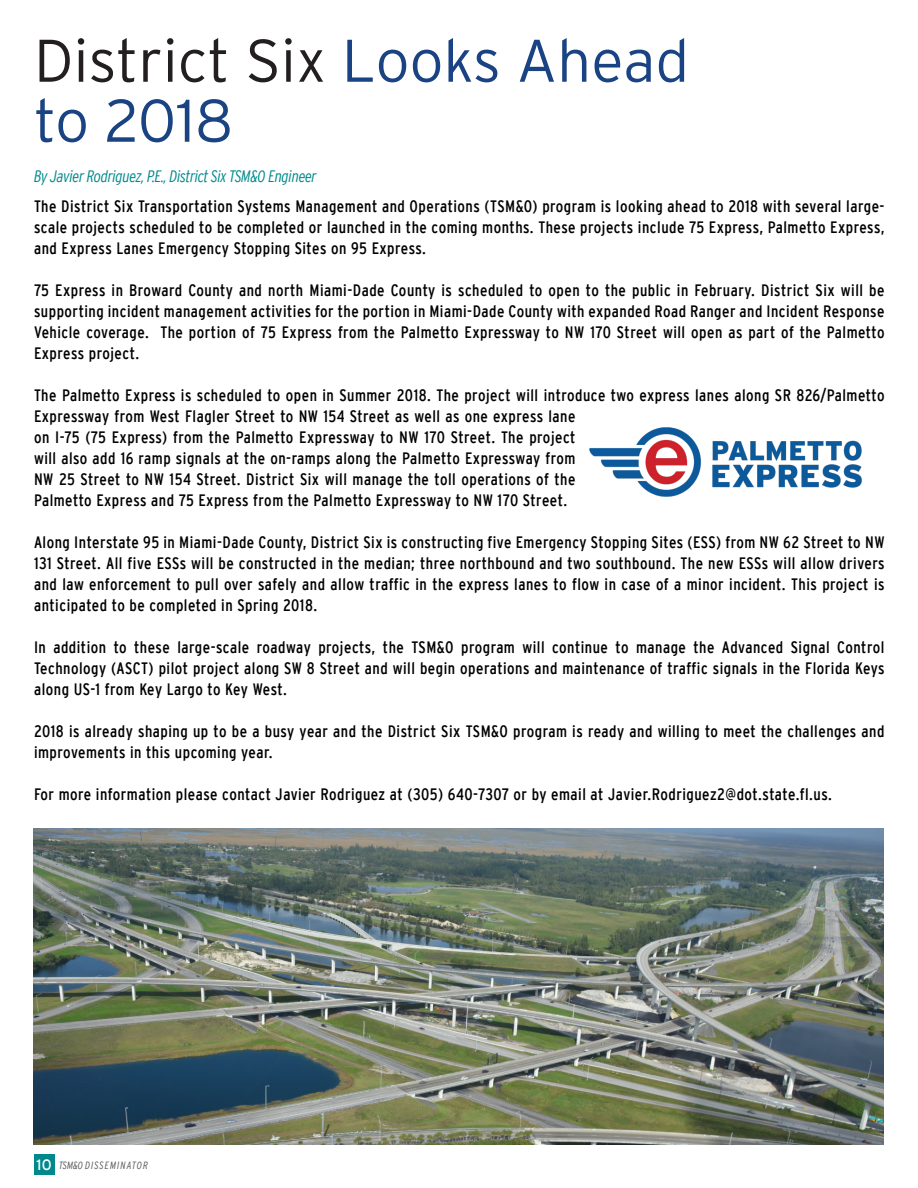
<style>
.page{position:relative;width:918px;height:1188px;background:#fff}
.page>*{position:absolute;margin:0;border:0;box-sizing:border-box;transform-origin:0 0}
.t1{font:300 60px "Interstate";color:#231f20}
.t2{font:300 60px "Interstate";letter-spacing:-.01em;color:#1a4383}
.t3{font:condensed 16.5px/21px "Interstate";letter-spacing:.03em;color:#000;text-align:justify}
.t4{font:italic 300 condensed 16.5px "Interstate";letter-spacing:-.02em;color:#00898c}
.t5{font:italic 300 condensed 10.5px "Interstate";letter-spacing:.1em;color:#57585a}
.s1{color:#1a4383}
.s2{font-weight:400;font-style:normal;font-stretch:normal;font-size:15px;color:#fff}
</style>
<div class="page">
<div style="left:34px;top:1154px;width:20px;height:21px;background:#00898c"></div>
<img style="left:34px;top:829px;width:850px;height:315px">
<img style="left:589px;top:427px;width:273px;height:70px">
<p class="t1" style="left:34px;top:27px;width:657px">District Six <span class="s1">Looks Ahead</span></p>
<p class="t2" style="left:34px;top:87px;width:201px">to 2018</p>
<p class="t4" style="left:34px;top:167px;width:284px">By Javier Rodriguez, P.E., District Six TSM&amp;O Engineer</p>
<p class="t3" style="left:34px;top:196px;width:852px">The District Six Transportation Systems Management and Operations (TSM&amp;O) program is looking ahead to 2018 with several large&shy;scale projects scheduled to be completed or launched in the coming months. These projects include 75 Express, Palmetto Express, and Express Lanes Emergency Stopping Sites on 95 Express.</p>
<p class="t3" style="left:34px;top:280px;width:852px">75 Express in Broward County and north Miami-Dade County is scheduled to open to the public in February. District Six will be supporting incident management activities for the portion in Miami-Dade County with expanded Road Ranger and Incident Response Vehicle coverage. The portion of 75 Express from the Palmetto Expressway to NW 170 Street will open as part of the Palmetto Express project.</p>
<p class="t3" style="left:34px;top:385px;width:852px;text-align:left">The Palmetto Express is scheduled to open in Summer 2018. The project will introduce two express lanes along SR 826/Palmetto Expressway from West Flagler Street to NW 154 Street as well as one express lane<br>on I-75 (75 Express) from the Palmetto Expressway to NW 170 Street. The project<br>will also add 16 ramp signals at the on-ramps along the Palmetto Expressway from<br>NW 25 Street to NW 154 Street. District Six will manage the toll operations of the<br>Palmetto Express and 75 Express from the Palmetto Expressway to NW 170 Street.</p>
<p class="t3" style="left:34px;top:532px;width:852px">Along Interstate 95 in Miami-Dade County, District Six is constructing five Emergency Stopping Sites (ESS) from NW 62 Street to NW 131 Street. All five ESSs will be constructed in the median; three northbound and two southbound. The new ESSs will allow drivers and law enforcement to pull over safely and allow traffic in the express lanes to flow in case of a minor incident. This project is anticipated to be completed in Spring 2018.</p>
<p class="t3" style="left:34px;top:637px;width:852px">In addition to these large-scale roadway projects, the TSM&amp;O program will continue to manage the Advanced Signal Control Technology (ASCT) pilot project along SW 8 Street and will begin operations and maintenance of traffic signals in the Florida Keys along US-1 from Key Largo to Key West.</p>
<p class="t3" style="left:34px;top:721px;width:852px">2018 is already shaping up to be a busy year and the District Six TSM&amp;O program is ready and willing to meet the challenges and improvements in this upcoming year.</p>
<p class="t3" style="left:34px;top:784px;width:799px">For more information please contact Javier Rodriguez at (305) 640-7307 or by email at Javier.Rodriguez2@dot.state.fl.us.</p>
<p class="t5" style="left:37px;top:1159px;width:113px"><span class="s2">10</span> TSM&amp;O DISSEMINATOR</p>
</div>
